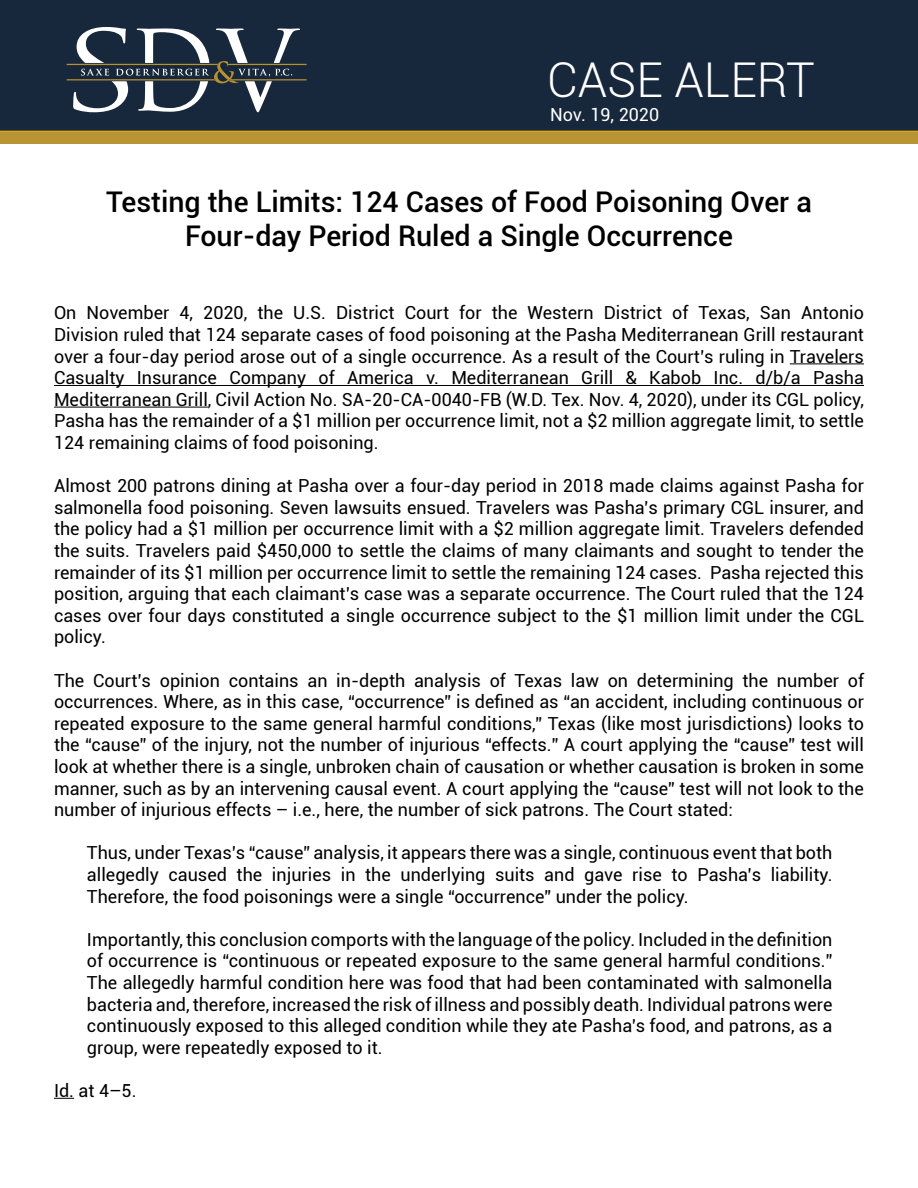
<style>
.page{position:relative;width:918px;height:1188px;background:#fff}
.page>*{position:absolute;margin:0;border:0;box-sizing:border-box;transform-origin:0 0}
.t1{font:300 48px "Roboto";color:#fff}
.t2{font:500 28.5px/34.2px "Roboto";color:#000;text-align:center}
.t3{font:18px/21.6px "Roboto";color:#000;text-align:justify}
.t4{font:18px "Roboto";color:#fff}
</style>
<div class="page">
<div style="left:0;top:0;width:918px;height:132px;background:#17273c"></div>
<hr style="left:790px;top:363px;width:74px;height:1px;background:#000">
<hr style="left:54px;top:385px;width:810px;height:1px;background:#000">
<hr style="left:54px;top:407px;width:154px;height:1px;background:#000">
<svg style="left:54px;top:1098px;width:20px;height:1px"></svg>
<svg style="left:67px;top:27px;width:240px;height:85px"></svg>
<div style="left:0;top:132px;width:918px;height:12px;background:#b89434"></div>
<h1 class="t1" style="left:547px;top:47px;width:269px">CASE ALERT</h1>
<p class="t4" style="left:550px;top:102px;width:111px">Nov. 19, 2020</p>
<h2 class="t2" style="left:106px;top:183px;width:707px">Testing the Limits: 124 Cases of Food Poisoning Over a<br>Four-day Period Ruled a Single Occurrence</h2>
<p class="t3" style="left:54px;top:302px;width:812px">On November 4, 2020, the U.S. District Court for the Western District of Texas, San Antonio Division ruled that 124 separate cases of food poisoning at the Pasha Mediterranean Grill restaurant over a four-day period arose out of a single occurrence. As a result of the Court’s ruling in Travelers Casualty Insurance Company of America v. Mediterranean Grill &amp; Kabob Inc. d/b/a Pasha Mediterranean Grill, Civil Action No. SA-20-CA-0040-FB (W.D. Tex. Nov. 4, 2020), under its CGL policy, Pasha has the remainder of a $1 million per occurrence limit, not a $2 million aggregate limit, to settle 124 remaining claims of food poisoning.</p>
<p class="t3" style="left:54px;top:474px;width:812px">Almost 200 patrons dining at Pasha over a four-day period in 2018 made claims against Pasha for salmonella food poisoning. Seven lawsuits ensued. Travelers was Pasha’s primary CGL insurer, and the policy had a $1 million per occurrence limit with a $2 million aggregate limit. Travelers defended the suits. Travelers paid $450,000 to settle the claims of many claimants and sought to tender the remainder of its $1 million per occurrence limit to settle the remaining 124 cases. Pasha rejected this position, arguing that each claimant’s case was a separate occurrence. The Court ruled that the 124 cases over four days constituted a single occurrence subject to the $1 million limit under the CGL policy.</p>
<p class="t3" style="left:54px;top:669px;width:812px">The Court’s opinion contains an in-depth analysis of Texas law on determining the number of occurrences. Where, as in this case, “occurrence” is defined as “an accident, including continuous or repeated exposure to the same general harmful conditions,” Texas (like most jurisdictions) looks to the “cause” of the injury, not the number of injurious “effects.” A court applying the “cause” test will look at whether there is a single, unbroken chain of causation or whether causation is broken in some manner, such as by an intervening causal event. A court applying the “cause” test will not look to the number of injurious effects – i.e., here, the number of sick patrons. The Court stated:</p>
<p class="t3" style="left:87px;top:842px;width:747px">Thus, under Texas’s “cause” analysis, it appears there was a single, continuous event that both allegedly caused the injuries in the underlying suits and gave rise to Pasha’s liability.<br>Therefore, the food poisonings were a single “occurrence” under the policy.</p>
<p class="t3" style="left:87px;top:928px;width:747px">Importantly, this conclusion comports with the language of the policy. Included in the definition of occurrence is “continuous or repeated exposure to the same general harmful conditions.” The allegedly harmful condition here was food that had been contaminated with salmonella bacteria and, therefore, increased the risk of illness and possibly death. Individual patrons were continuously exposed to this alleged condition while they ate Pasha’s food, and patrons, as a group, were repeatedly exposed to it.</p>
<p class="t3" style="left:54px;top:1079px;width:84px">Id. at 4–5.</p>
</div>
